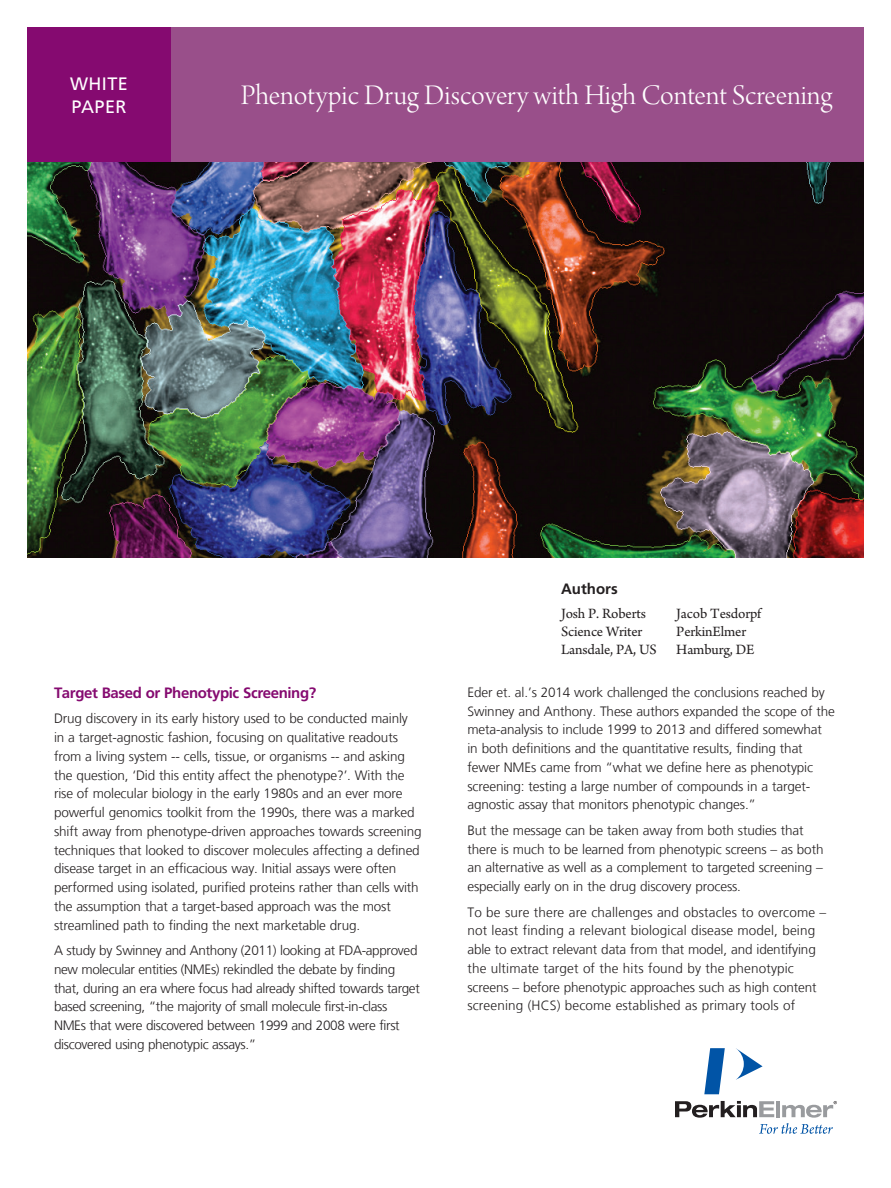
<style>
.page{position:relative;width:891px;height:1188px;background:#fff}
.page>*{position:absolute;margin:0;border:0;box-sizing:border-box;transform-origin:0 0}
.t1{font:30px "Arno Pro Light Display";color:#fff}
.t2{font:18px/22.5px "Frutiger LT Com";letter-spacing:.02em;color:#fff}
.t3{font:15px/18px "Arno Pro";letter-spacing:-.01em;color:#231f20}
.t4{font:700 15px "Frutiger LT Com";letter-spacing:-.025em;color:#850a70}
.t5{font:700 15px "Frutiger LT Com";color:#231f20}
.t6{font:300 13.5px/18.8px "Frutiger LT Com";letter-spacing:-.01em;color:#231f20}
.t7{font:300 13.5px/18.8px "Frutiger LT Com";letter-spacing:.01em;color:#231f20}
</style>
<div class="page">
<img style="left:27px;top:162px;width:837px;height:395px">
<div style="left:27px;top:27px;width:837px;height:135px;background:#994f8a"></div>
<div style="left:27px;top:27px;width:144px;height:135px;background:#850a70"></div>
<svg style="left:736px;top:1048px;width:27px;height:32px"></svg>
<svg style="left:704px;top:1048px;width:21px;height:46px"></svg>
<svg style="left:675px;top:1101px;width:162px;height:33px"></svg>
<h2 class="t2" style="left:70px;top:73px;width:59px">WHITE<br>PAPER</h2>
<h1 class="t1" style="left:241px;top:79px;width:593px">Phenotypic Drug Discovery with High Content Screening</h1>
<p class="t4" style="left:54px;top:684px;width:264px">Target Based or Phenotypic Screening?</p>
<p class="t6" style="left:54px;top:709px;width:369px">Drug discovery in its early history used to be conducted mainly<br>in a target-agnostic fashion, focusing on qualitative readouts from a living system -- cells, tissue, or organisms -- and asking the question, ‘Did this entity affect the phenotype?’. With the rise of molecular biology in the early 1980s and an ever more powerful genomics toolkit from the 1990s, there was a marked shift away from phenotype-driven approaches towards screening techniques that looked to discover molecules affecting a defined disease target in an efficacious way. Initial assays were often performed using isolated, purified proteins rather than cells with the assumption that a target-based approach was the most streamlined path to finding the next marketable drug.</p>
<p class="t6" style="left:54px;top:941px;width:367px">A study by Swinney and Anthony (2011) looking at FDA-approved new molecular entities (NMEs) rekindled the debate by finding that, during an era where focus had already shifted towards target based screening, “the majority of small molecule first-in-class NMEs that were discovered between 1999 and 2008 were first discovered using phenotypic assays.”</p>
<p class="t5" style="left:561px;top:580px;width:58px">Authors</p>
<p class="t3" style="left:561px;top:606px;width:97px">Josh P. Roberts<br>Science Writer<br>Lansdale, PA, US</p>
<p class="t3" style="left:676px;top:605px;width:86px">Jacob Tesdorpf<br>PerkinElmer<br>Hamburg, DE</p>
<p class="t6" style="left:467px;top:683px;width:369px">Eder et. al.’s 2014 work challenged the conclusions reached by Swinney and Anthony. These authors expanded the scope of the meta-analysis to include 1999 to 2013 and differed somewhat in both definitions and the quantitative results, finding that fewer NMEs came from “what we define here as phenotypic screening: testing a large number of compounds in a target&shy;agnostic assay that monitors phenotypic changes.”</p>
<p class="t6" style="left:467px;top:821px;width:358px">But the message can be taken away from both studies that there is much to be learned from phenotypic screens – as both an alternative as well as a complement to targeted screening – especially early on in the drug discovery process.</p>
<p class="t7" style="left:467px;top:903px;width:360px">To be sure there are challenges and obstacles to overcome – not least finding a relevant biological disease model, being able to extract relevant data from that model, and identifying the ultimate target of the hits found by the phenotypic screens – before phenotypic approaches such as high content screening (HCS) become established as primary tools of</p>
</div>
